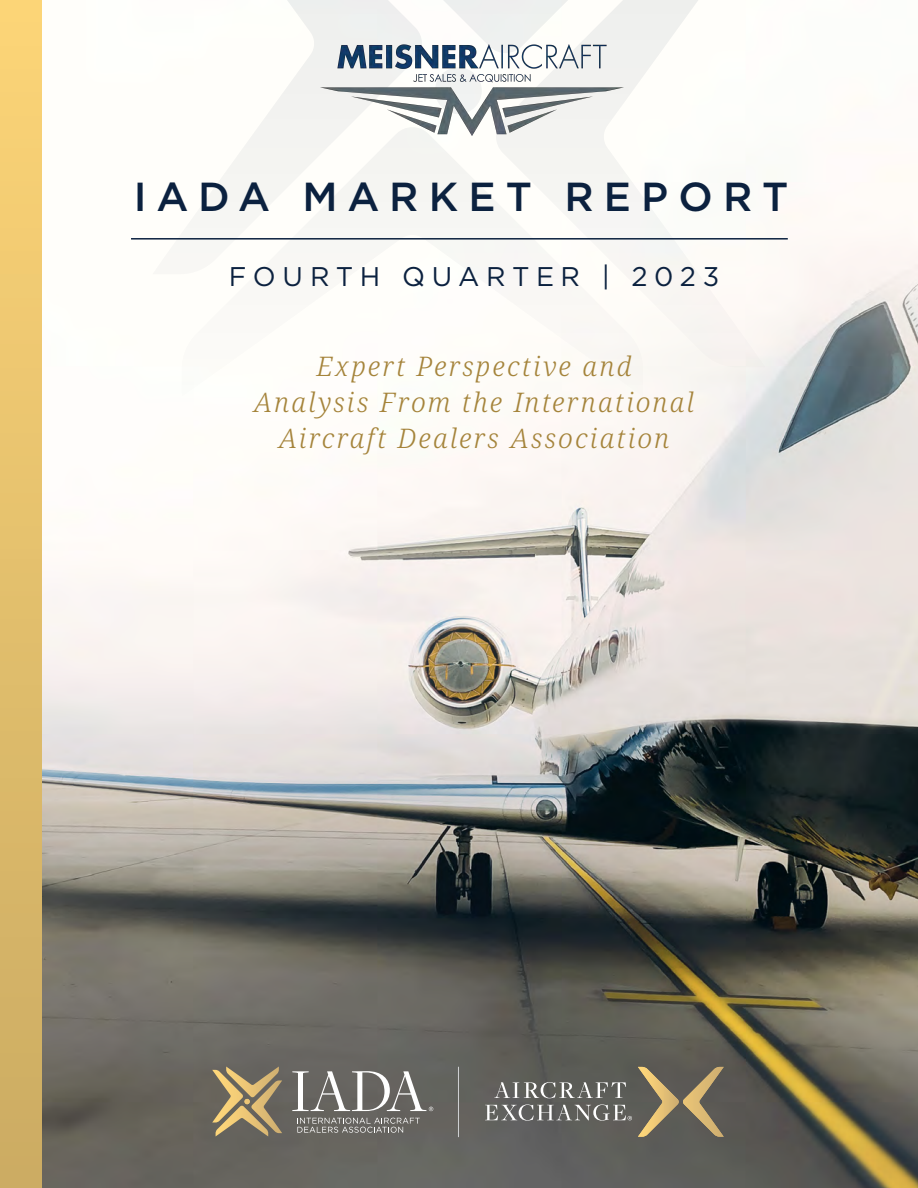
<style>
.page{position:relative;width:918px;height:1188px;background:#fff}
.page>*{position:absolute;margin:0;border:0;box-sizing:border-box;transform-origin:0 0}
.main_title{font:500 40.5px "Gotham";letter-spacing:.25em;color:#0b213f}
.presection_header{font:italic 300 27px/36px "Noto Serif";letter-spacing:.075em;color:#a5843b;text-align:center}
.main_title-2{font:27px "Gotham";letter-spacing:.24em;color:#0b213f}
</style>
<div class="page">
<img style="left:41px;top:0;width:877px;height:1188px">
<div style="left:0;top:0;width:41px;height:1188px;background:linear-gradient(to bottom,#fcd577,#caab63)"></div>
<svg style="left:297px;top:1118px;width:123px;height:15px;background:#817f7b"></svg>
<svg style="left:212px;top:1066px;width:70px;height:70px;background:#9a8a67"></svg>
<svg style="left:292px;top:1071px;width:141px;height:40px"></svg>
<svg style="left:494px;top:1082px;width:132px;height:16px;background:#81817e"></svg>
<svg style="left:638px;top:1067px;width:86px;height:70px;background:#83775e"></svg>
<svg style="left:485px;top:1104px;width:147px;height:17px;background:#7f7f7c"></svg>
<hr style="left:458px;top:1067px;width:1px;height:70px;background:#d1d2d4">
<svg style="left:152px;top:0;width:614px;height:397px"></svg>
<hr style="left:131px;top:238px;width:657px;height:2px;background:#0b213f">
<img style="left:321px;top:44px;width:302px;height:91px">
<h1 class="main_title" style="left:134px;top:170px;width:656px">IADA MARKET REPORT</h1>
<h1 class="main_title-2" style="left:229px;top:259px;width:492px">FOURTH QUARTER | 2023</h1>
<h2 class="presection_header" style="left:254px;top:349px;width:442px">Expert Perspective and<br>Analysis From the International<br>Aircraft Dealers Association</h2>
</div>
